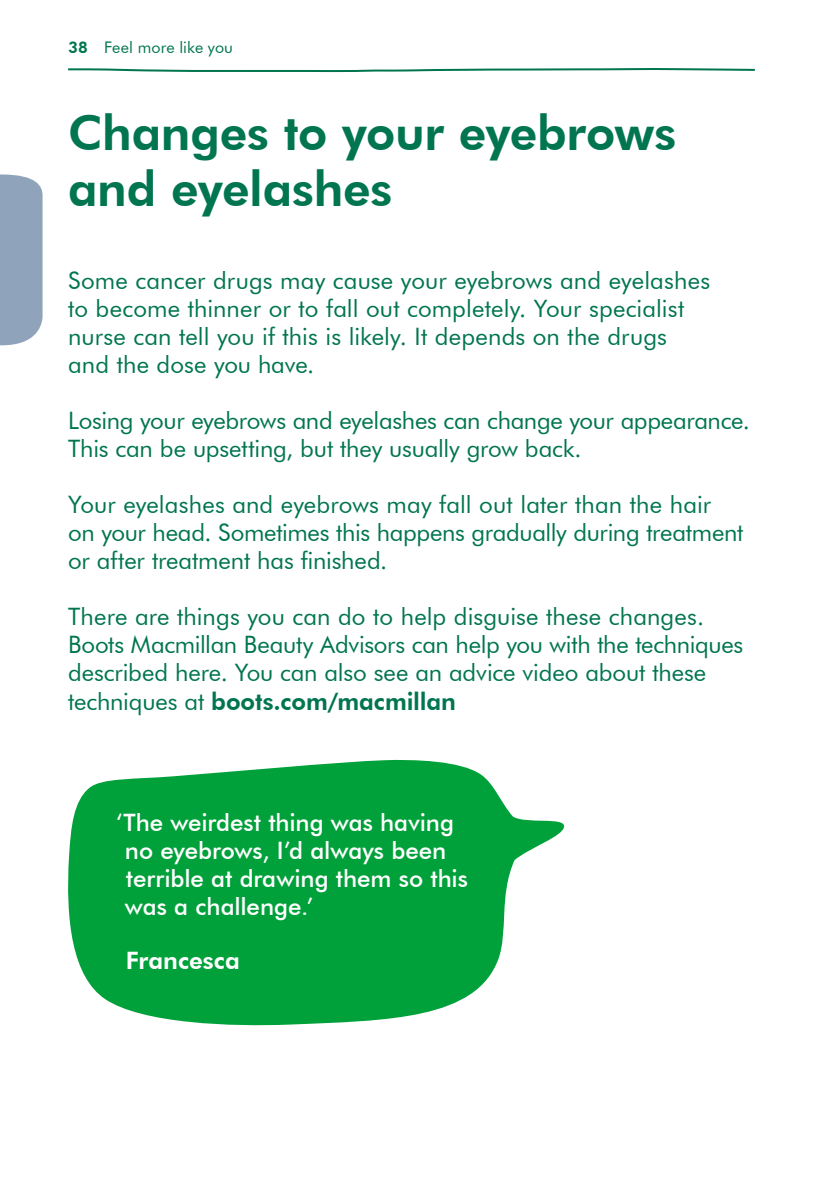
<style>
.page{position:relative;width:840px;height:1191px;background:#fff}
.page>*{position:absolute;margin:0;border:0;box-sizing:border-box;transform-origin:0 0}
.t1{font:800 48px/56px "Futura BT";letter-spacing:-.005em;color:#007550}
.t2{font:24px/28px "Futura BT";color:#007550}
.t3{font:500 24px/28px "Futura BT";color:#fff}
.t4{font:800 24px "Futura BT";color:#fff}
.t5{font:16px "Futura BT";letter-spacing:.01em;color:#007550}
.s1{font-weight:800}
</style>
<div class="page">
<svg style="left:68px;top:68px;width:687px;height:5px"></svg>
<svg style="left:0;top:174px;width:43px;height:171px;background:#95a9be"></svg>
<svg style="left:68px;top:759px;width:496px;height:267px;fill:#00a13a"></svg>
<p class="t5" style="left:68px;top:38px;width:166px"><span class="s1">38</span> Feel more like you</p>
<h1 class="t1" style="left:68px;top:104px;width:609px">Changes to your eyebrows and eyelashes</h1>
<p class="t2" style="left:68px;top:266px;width:643px">Some cancer drugs may cause your eyebrows and eyelashes to become thinner or to fall out completely. Your specialist nurse can tell you if this is likely. It depends on the drugs and the dose you have.</p>
<p class="t2" style="left:68px;top:406px;width:683px">Losing your eyebrows and eyelashes can change your appearance.<br>This can be upsetting, but they usually grow back.</p>
<p class="t2" style="left:68px;top:490px;width:676px">Your eyelashes and eyebrows may fall out later than the hair on your head. Sometimes this happens gradually during treatment or after treatment has finished.</p>
<p class="t2" style="left:68px;top:602px;width:676px">There are things you can do to help disguise these changes.<br>Boots Macmillan Beauty Advisors can help you with the techniques described here. You can also see an advice video about these techniques at <span class="s1">boots.com/macmillan</span></p>
<p class="t3" style="left:125px;top:807px;width:344px;text-indent:-9px">‘The weirdest thing was having no eyebrows, I’d always been terrible at drawing them so this was a challenge.’</p>
<p class="t4" style="left:126px;top:945px;width:115px">Francesca</p>
</div>
